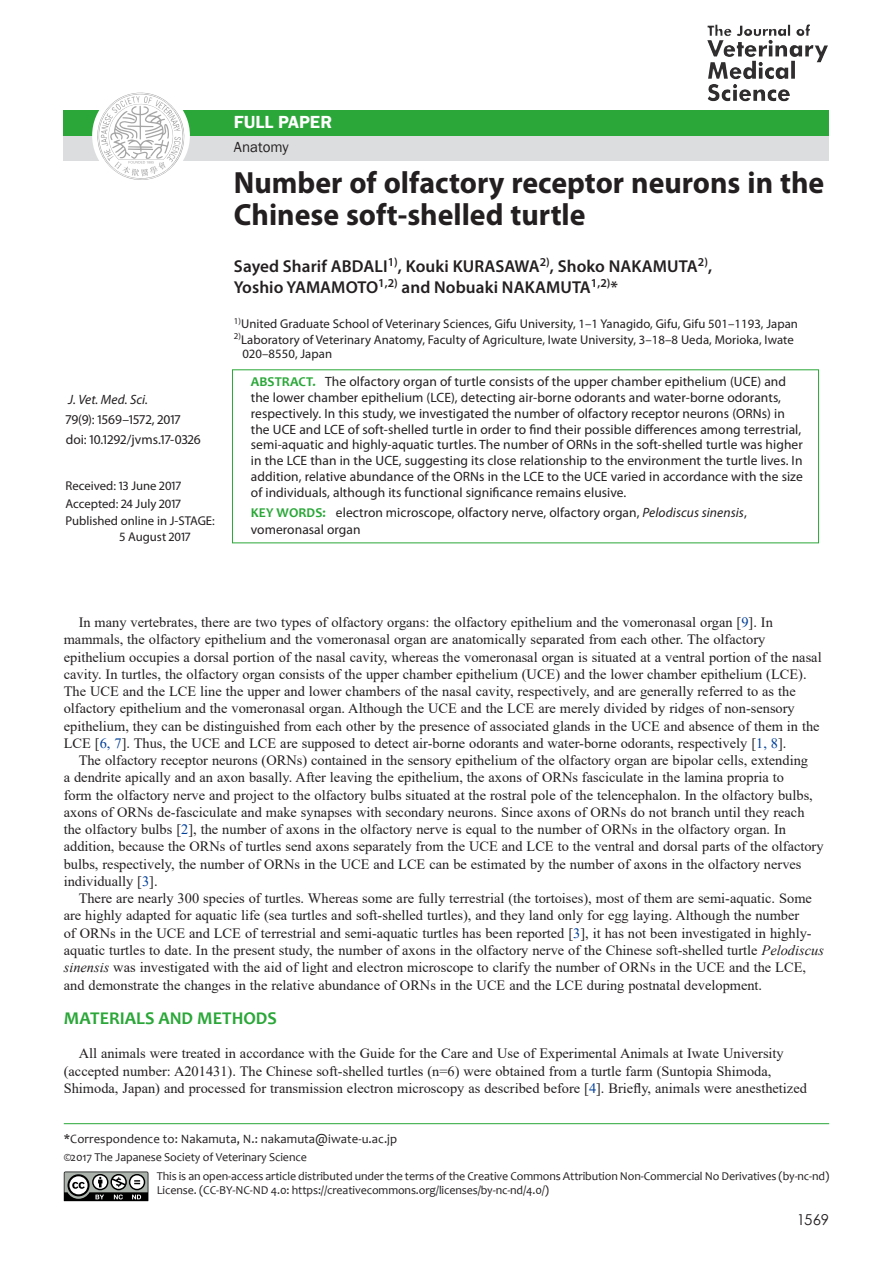
<style>
.page{position:relative;width:893px;height:1263px;background:#fff}
.page>*{position:absolute;margin:0;border:0;box-sizing:border-box;transform-origin:0 0}
.t1{font:700 30.75px/32.2px "Myriad Pro";color:#231f20}
.t2{font:700 18px "Candara";color:#2aa738}
.t3{font:600 18px "Franklin Gothic";color:#fff}
.t4{font:600 17.25px/21px "Myriad Pro";letter-spacing:.005em;color:#231f20}
.t5{font:15px "Franklin Gothic";color:#231f20}
.t6{font:15px "Century Gothic";color:#231f20}
.t7{font:14.25px/17.2px "Times New Roman";color:#231f20}
.t8{font:13.5px/15.8px "Myriad Pro";letter-spacing:.005em;color:#231f20}
.t9{font:italic 13.5px "Myriad Pro";color:#231f20}
.t10{font:12.75px/17.9px "Myriad Pro";letter-spacing:.005em;color:#231f20}
.t11{font:12.75px "Candara";letter-spacing:.005em;color:#231f20}
.t12{font:12px/20px "Candara";letter-spacing:-.01em;color:#231f20}
.s1{font-family:"Candara";font-weight:700;color:#2aa738}
.s2{font-style:italic}
.s3{color:#003f98}
</style>
<div class="page">
<hr style="left:64px;top:1123px;width:765px;height:1px;background:#2aa738">
<div style="left:64px;top:136px;width:765px;height:25px;background:#dcdddf"></div>
<div style="left:64px;top:111px;width:765px;height:25px;background:#2aa738"></div>
<div style="left:92px;top:87px;width:98px;height:97px;background:#fff;border-radius:50%"></div>
<svg style="left:94px;top:92px;width:93px;height:88px"></svg>
<img style="left:707px;top:24px;width:106px;height:33px">
<svg style="left:64px;top:1171px;width:84px;height:30px"></svg>
<p class="t9" style="left:68px;top:391px;width:81px">J. Vet. Med. Sci.</p>
<p class="t8" style="left:66px;top:409px;width:137px;line-height:20px">79(9): 1569–1572, 2017 doi: 10.1292/jvms.17-0326</p>
<p class="t10" style="left:66px;top:476px;width:151px">Received: 13 June 2017<br>Accepted: 24 July 2017<br>Published online in J-STAGE:</p>
<p class="t10" style="left:120px;top:528px;width:73px">5 August 2017</p>
<p class="t3" style="left:234px;top:111px;width:100px">FULL PAPER</p>
<p class="t5" style="left:234px;top:138px;width:56px">Anatomy</p>
<h1 class="t1" style="left:234px;top:165px;width:592px">Number of olfactory receptor neurons in the<br>Chinese soft-shelled turtle</h1>
<p class="t4" style="left:234px;top:255px;width:480px">Sayed Sharif ABDALI<sup>1)</sup>, Kouki KURASAWA<sup>2)</sup>, Shoko NAKAMUTA<sup>2)</sup>,<br>Yoshio YAMAMOTO<sup>1,2)</sup> and Nobuaki NAKAMUTA<sup>1,2)</sup>*</p>
<p class="t10" style="left:234px;top:316px;width:566px;line-height:15.6px"><sup>1)</sup>United Graduate School of Veterinary Sciences, Gifu University, 1–1 Yanagido, Gifu, Gifu 501–1193, Japan<br><sup>2)</sup>Laboratory of Veterinary Anatomy, Faculty of Agriculture, Iwate University, 3–18–8 Ueda, Morioka, Iwate</p>
<p class="t10" style="left:242px;top:344px;width:91px">020–8550, Japan</p>
<p class="t8" style="left:251px;top:374px;width:553px"><span class="s1">ABSTRACT.</span> The olfactory organ of turtle consists of the upper chamber epithelium (UCE) and the lower chamber epithelium (LCE), detecting air-borne odorants and water-borne odorants, respectively. In this study, we investigated the number of olfactory receptor neurons (ORNs) in the UCE and LCE of soft-shelled turtle in order to find their possible differences among terrestrial, semi-aquatic and highly-aquatic turtles. The number of ORNs in the soft-shelled turtle was higher in the LCE than in the UCE, suggesting its close relationship to the environment the turtle lives. In addition, relative abundance of the ORNs in the LCE to the UCE varied in accordance with the size of individuals, although its functional significance remains elusive.</p>
<p class="t8" style="left:251px;top:504px;width:497px;line-height:16.5px"><span class="s1">KEY WORDS:</span> electron microscope, olfactory nerve, olfactory organ, <span class="s2">Pelodiscus sinensis</span>, vomeronasal organ</p>
<p class="t7" style="left:64px;top:613px;width:759px;text-indent:15px">In many vertebrates, there are two types of olfactory organs: the olfactory epithelium and the vomeronasal organ [<span class="s3">9</span>]. In mammals, the olfactory epithelium and the vomeronasal organ are anatomically separated from each other. The olfactory epithelium occupies a dorsal portion of the nasal cavity, whereas the vomeronasal organ is situated at a ventral portion of the nasal cavity. In turtles, the olfactory organ consists of the upper chamber epithelium (UCE) and the lower chamber epithelium (LCE).<br>The UCE and the LCE line the upper and lower chambers of the nasal cavity, respectively, and are generally referred to as the olfactory epithelium and the vomeronasal organ. Although the UCE and the LCE are merely divided by ridges of non-sensory epithelium, they can be distinguished from each other by the presence of associated glands in the UCE and absence of them in the LCE [<span class="s3">6, 7</span>]. Thus, the UCE and LCE are supposed to detect air-borne odorants and water-borne odorants, respectively [<span class="s3">1, 8</span>].</p>
<p class="t7" style="left:64px;top:751px;width:761px;text-indent:15px">The olfactory receptor neurons (ORNs) contained in the sensory epithelium of the olfactory organ are bipolar cells, extending<br>a dendrite apically and an axon basally. After leaving the epithelium, the axons of ORNs fasciculate in the lamina propria to<br>form the olfactory nerve and project to the olfactory bulbs situated at the rostral pole of the telencephalon. In the olfactory bulbs, axons of ORNs de-fasciculate and make synapses with secondary neurons. Since axons of ORNs do not branch until they reach the olfactory bulbs [<span class="s3">2</span>], the number of axons in the olfactory nerve is equal to the number of ORNs in the olfactory organ. In addition, because the ORNs of turtles send axons separately from the UCE and LCE to the ventral and dorsal parts of the olfactory bulbs, respectively, the number of ORNs in the UCE and LCE can be estimated by the number of axons in the olfactory nerves individually [<span class="s3">3</span>].</p>
<p class="t7" style="left:64px;top:889px;width:762px;text-indent:15px">There are nearly 300 species of turtles. Whereas some are fully terrestrial (the tortoises), most of them are semi-aquatic. Some are highly adapted for aquatic life (sea turtles and soft-shelled turtles), and they land only for egg laying. Although the number<br>of ORNs in the UCE and LCE of terrestrial and semi-aquatic turtles has been reported [<span class="s3">3</span>], it has not been investigated in highly&shy;aquatic turtles to date. In the present study, the number of axons in the olfactory nerve of the Chinese soft-shelled turtle <span class="s2">Pelodiscus sinensis</span> was investigated with the aid of light and electron microscope to clarify the number of ORNs in the UCE and the LCE, and demonstrate the changes in the relative abundance of ORNs in the UCE and the LCE during postnatal development.</p>
<p class="t2" style="left:64px;top:1007px;width:215px">MATERIALS AND METHODS</p>
<p class="t7" style="left:64px;top:1044px;width:745px;text-indent:15px">All animals were treated in accordance with the Guide for the Care and Use of Experimental Animals at Iwate University (accepted number: A201431). The Chinese soft-shelled turtles (n=6) were obtained from a turtle farm (Suntopia Shimoda,<br>Shimoda, Japan) and processed for transmission electron microscopy as described before [<span class="s3">4</span>]. Briefly, animals were anesthetized</p>
<p class="t11" style="left:64px;top:1130px;width:335px">*Correspondence to: Nakamuta, N.: nakamuta@iwate-u.ac.jp</p>
<p class="t12" style="left:157px;top:1146px;width:674px;text-indent:-93px">©2017 The Japanese Society of Veterinary Science<br>This is an open-access article distributed under the terms of the Creative Commons Attribution Non-Commercial No Derivatives (by-nc-nd)</p>
<p class="t12" style="left:157px;top:1180px;width:394px">License. (CC-BY-NC-ND 4.0: https://creativecommons.org/licenses/by-nc-nd/4.0/)</p>
<p class="t6" style="left:797px;top:1209px;width:34px">1569</p>
</div>
